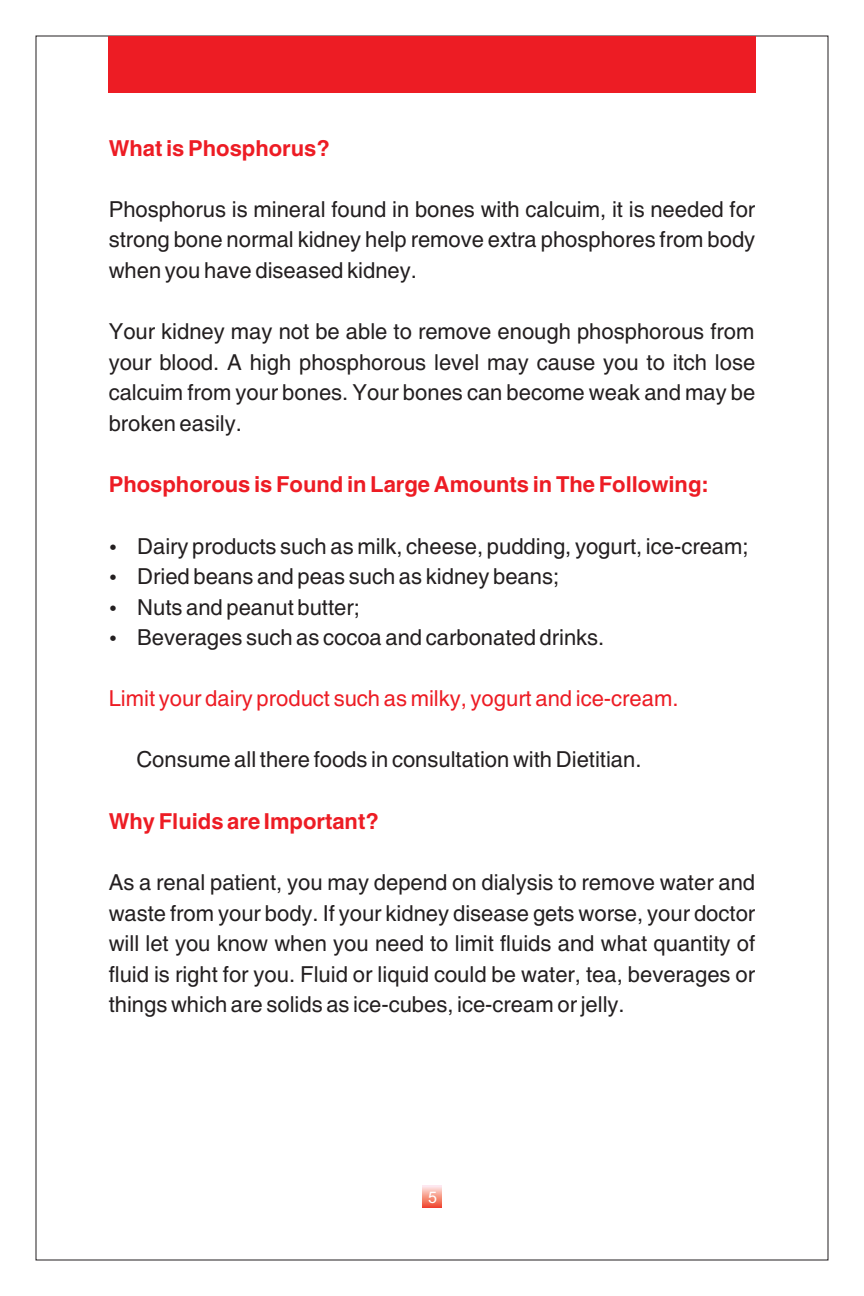
<style>
.page{position:relative;width:864px;height:1296px;background:#fff}
.page>*{position:absolute;margin:0;border:0;box-sizing:border-box;transform-origin:0 0}
.t1{font:22px/30.6px "Helvetica";color:#231f20;text-align:justify}
.t2{font:700 22px "Helvetica";color:#ed1c24}
.t3{font:22px "Helvetica";color:#ed1c24}
.t4{font:16px "Arial";color:#fff}
</style>
<div class="page">
<div style="left:422px;top:1186px;width:20px;height:22px;background:linear-gradient(to bottom,#fde7e1,#f04c30)"></div>
<div style="left:108px;top:36px;width:648px;height:57px;background:#ed1c24"></div>
<p class="t2" style="left:109px;top:140px;width:223px">What is Phosphorus?</p>
<p class="t1" style="left:109px;top:196px;width:648px">Phosphorus is mineral found in bones with calcuim, it is needed for strong bone normal kidney help remove extra phosphores from body when you have diseased kidney.</p>
<p class="t1" style="left:109px;top:318px;width:648px">Your kidney may not be able to remove enough phosphorous from your blood. A high phosphorous level may cause you to itch lose calcuim from your bones. Your bones can become weak and may be broken easily.</p>
<p class="t2" style="left:109px;top:476px;width:602px">Phosphorous is Found in Large Amounts in The Following:</p>
<p class="t1" style="left:137px;top:533px;width:613px;text-align:left">Dairy products such as milk, cheese, pudding, yogurt, ice-cream; Dried beans and peas such as kidney beans;<br>Nuts and peanut butter;<br>Beverages such as cocoa and carbonated drinks.</p>
<p class="t3" style="left:109px;top:690px;width:571px">Limit your dairy product such as milky, yogurt and ice-cream.</p>
<p class="t1" style="left:136px;top:746px;width:507px">Consume all there foods in consultation with Dietitian.</p>
<p class="t2" style="left:109px;top:813px;width:272px">Why Fluids are Important?</p>
<p class="t1" style="left:109px;top:869px;width:648px">As a renal patient, you may depend on dialysis to remove water and waste from your body. If your kidney disease gets worse, your doctor will let you know when you need to limit fluids and what quantity of fluid is right for you. Fluid or liquid could be water, tea, beverages or things which are solids as ice-cubes, ice-cream or jelly.</p>
<p class="t4" style="left:428px;top:1191px;width:10px">5</p>
</div>
